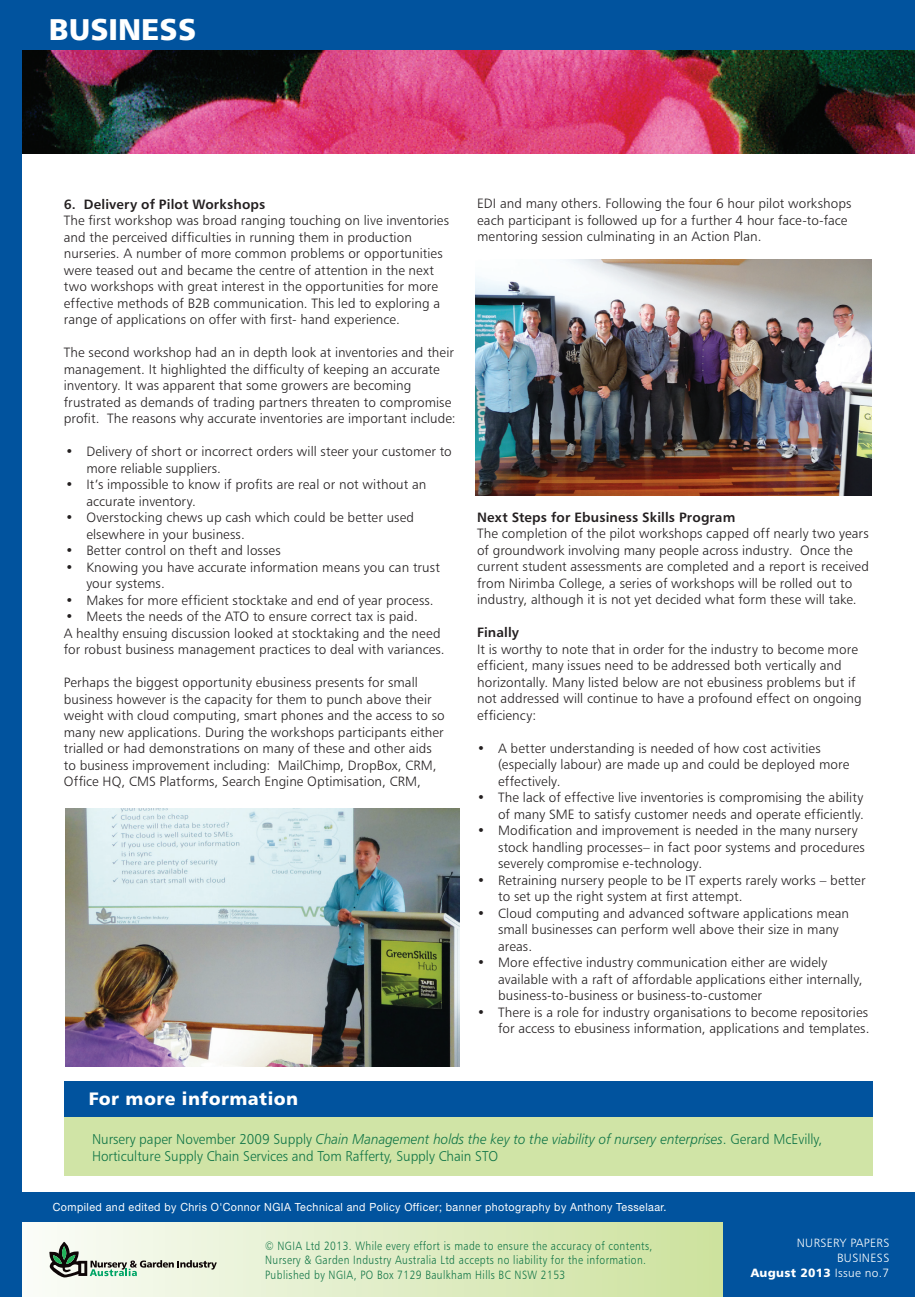
<style>
.page{position:relative;width:915px;height:1297px;background:#fff}
.page>*{position:absolute;margin:0;border:0;box-sizing:border-box;transform-origin:0 0}
.t1{font:30px "Humanist 777 BT Black B";color:#fff}
.t2{font:18px "Humanist 777 BT Black B";letter-spacing:.025em;color:#fff}
.t3{font:14.25px/16.5px "Humanist 777 BT Light B";color:#107546;scale:.95 1}
.t4{font:13.5px/16.5px "Humanist 777 BT Light B";letter-spacing:.005em;color:#231f20}
.t5{font:13.5px "Humanist 777 BT Bold B";letter-spacing:.01em;color:#231f20}
.t6{font:12px/14.4px "Humanist 777 BT Light B";letter-spacing:.04em;color:#107546;scale:.86 1}
.t7{font:12px "Humanist 777 BT Light B";letter-spacing:.025em;color:#fff}
.t8{font:12px "Humanist 777 BT Black B";letter-spacing:.025em;color:#fff}
.bulletpoints{font:11.25px "Helvetica Neue";letter-spacing:.04em;color:#fff;scale:.95 1}
.s1{font-family:"Humanist 777 BT Light Italic B"}
.s2{font-family:"Humanist 777 BT Light B"}
</style>
<div class="page">
<div style="left:0;top:1192px;width:914px;height:36px;background:#01539e"></div>
<img style="left:21px;top:50px;width:893px;height:103px">
<div style="left:0;top:1222px;width:741px;height:75px;background:linear-gradient(to right,#fbfdfa,#cbe09a)"></div>
<div style="left:0;top:0;width:914px;height:50px;background:#01539e"></div>
<svg style="left:49px;top:1242px;width:168px;height:35px;background:#c2ccbc"></svg>
<div style="left:0;top:0;width:21px;height:1297px;background:#01539e"></div>
<div style="left:64px;top:1102px;width:808px;height:74px;background:#d0e4a6"></div>
<div style="left:64px;top:1081px;width:808px;height:35px;background:#01539e"></div>
<div style="left:723px;top:1213px;width:191px;height:84px;background:#01539e"></div>
<img style="left:65px;top:809px;width:394px;height:258px">
<img style="left:475px;top:259px;width:395px;height:236px">
<p class="t1" style="left:49px;top:11px;width:149px">BUSINESS</p>
<p class="t5" style="left:64px;top:195px;width:203px">6. Delivery of Pilot Workshops</p>
<p class="t4" style="left:64px;top:212px;width:386px">The first workshop was broad ranging touching on live inventories and the perceived difficulties in running them in production nurseries. A number of more common problems or opportunities were teased out and became the centre of attention in the next two workshops with great interest in the opportunities for more effective methods of B2B communication. This led to exploring a range of applications on offer with first- hand experience.</p>
<p class="t4" style="left:64px;top:344px;width:393px">The second workshop had an in depth look at inventories and their management. It highlighted the difficulty of keeping an accurate inventory. It was apparent that some growers are becoming frustrated as demands of trading partners threaten to compromise profit. The reasons why accurate inventories are important include:</p>
<p class="t4" style="left:86px;top:443px;width:367px;text-indent:-21px">• Delivery of short or incorrect orders will steer your customer to more reliable suppliers.</p>
<p class="t4" style="left:86px;top:476px;width:341px;text-indent:-21px">• It’s impossible to know if profits are real or not without an accurate inventory.</p>
<p class="t4" style="left:86px;top:509px;width:329px;text-indent:-21px">• Overstocking chews up cash which could be better used elsewhere in your business.</p>
<p class="t4" style="left:65px;top:542px;width:217px">• Better control on theft and losses</p>
<p class="t4" style="left:86px;top:558px;width:355px;text-indent:-21px">• Knowing you have accurate information means you can trust your systems.</p>
<p class="t4" style="left:65px;top:591px;width:370px">• Makes for more efficient stocktake and end of year process.</p>
<p class="t4" style="left:65px;top:608px;width:354px">• Meets the needs of the ATO to ensure correct tax is paid.</p>
<p class="t4" style="left:64px;top:624px;width:382px">A healthy ensuing discussion looked at stocktaking and the need for robust business management practices to deal with variances.</p>
<p class="t4" style="left:64px;top:674px;width:382px">Perhaps the biggest opportunity ebusiness presents for small business however is the capacity for them to punch above their weight with cloud computing, smart phones and the access to so many new applications. During the workshops participants either trialled or had demonstrations on many of these and other aids to business improvement including: MailChimp, DropBox, CRM, Office HQ, CMS Platforms, Search Engine Optimisation, CRM,</p>
<p class="t4" style="left:477px;top:195px;width:375px">EDI and many others. Following the four 6 hour pilot workshops each participant is followed up for a further 4 hour face-to-face mentoring session culminating in an Action Plan.</p>
<p class="t5" style="left:477px;top:508px;width:259px">Next Steps for Ebusiness Skills Program</p>
<p class="t4" style="left:477px;top:525px;width:393px">The completion of the pilot workshops capped off nearly two years of groundwork involving many people across industry. Once the current student assessments are completed and a report is received from Nirimba College, a series of workshops will be rolled out to industry, although it is not yet decided what form these will take.</p>
<p class="t5" style="left:477px;top:624px;width:43px">Finally</p>
<p class="t4" style="left:477px;top:640px;width:386px">It is worthy to note that in order for the industry to become more efficient, many issues need to be addressed both vertically and horizontally. Many listed below are not ebusiness problems but if not addressed will continue to have a profound effect on ongoing efficiency:</p>
<p class="t4" style="left:498px;top:739px;width:352px;text-indent:-21px">• A better understanding is needed of how cost activities (especially labour) are made up and could be deployed more effectively.</p>
<p class="t4" style="left:477px;top:789px;width:388px;text-align:right">• The lack of effective live inventories is compromising the ability of many SME to satisfy customer needs and operate efficiently.</p>
<p class="t4" style="left:498px;top:822px;width:368px;text-indent:-21px">• Modification and improvement is needed in the many nursery stock handling processes– in fact poor systems and procedures severely compromise e-technology.</p>
<p class="t4" style="left:498px;top:871px;width:369px;text-indent:-21px">• Retraining nursery people to be IT experts rarely works – better to set up the right system at first attempt.</p>
<p class="t4" style="left:498px;top:904px;width:352px;text-indent:-21px">• Cloud computing and advanced software applications mean small businesses can perform well above their size in many areas.</p>
<p class="t4" style="left:498px;top:954px;width:366px;text-indent:-21px">• More effective industry communication either are widely available with a raft of affordable applications either internally, business-to-business or business-to-customer</p>
<p class="t4" style="left:477px;top:1003px;width:393px;text-align:right">• There is a role for industry organisations to become repositories for access to ebusiness information, applications and templates.</p>
<p class="t2" style="left:89px;top:1087px;width:211px">For more information</p>
<p class="t3" style="left:92px;top:1131px;width:769px">Nursery paper November 2009 Supply <span class="s1">Chain Management holds the key to the viability of nursery enterprises</span>. Gerard McEvilly,<br>Horticulture Supply Chain Services and Tom Rafferty, Supply Chain STO</p>
<p class="bulletpoints" style="left:53px;top:1200px;width:647px">Compiled and edited by Chris O'Connor NGIA Technical and Policy Officer; banner photography by Anthony Tesselaar.</p>
<p class="t6" style="left:265px;top:1238px;width:452px">© NGIA Ltd 2013. While every effort is made to ensure the accuracy of contents,<br>Nursery &amp; Garden Industry Australia Ltd accepts no liability for the information.<br>Published by NGIA, PO Box 7129 Baulkham Hills BC NSW 2153</p>
<p class="t7" style="left:796px;top:1235px;width:94px">NURSERY PAPERS</p>
<p class="t7" style="left:836px;top:1250px;width:54px">BUSINESS</p>
<p class="t8" style="left:750px;top:1265px;width:140px">August 2013 <span class="s2">Issue no.7</span></p>
</div>
